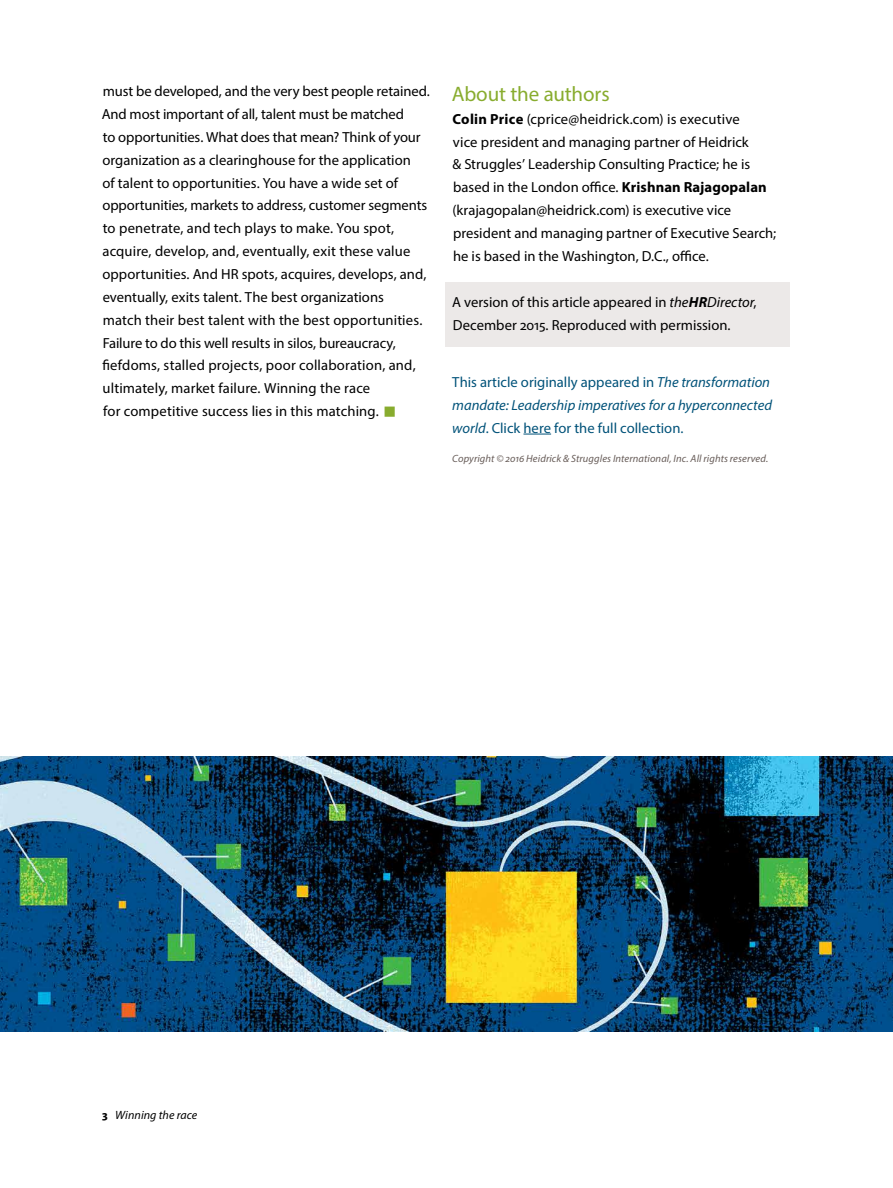
<style>
.page{position:relative;width:893px;height:1188px;background:#fff}
.page>*{position:absolute;margin:0;border:0;box-sizing:border-box;transform-origin:0 0}
.t1{font:21px "Myriad Pro";letter-spacing:-.01em;color:#88ac2e}
.t2{font:14.7px/22.8px "Myriad Pro";color:#000}
.t3{font:italic 14.7px/22.8px "Myriad Pro";color:#005279}
.t4{font:italic 12px "Myriad Pro";letter-spacing:.005em;color:#000}
.t5{font:italic 10.5px "Myriad Pro";letter-spacing:.01em;color:#685d59}
.s1{font-weight:700}
.s2{font-style:italic}
.s3{font-weight:700;font-style:italic}
.s4{font-style:normal}
.s5{font-weight:700;font-style:normal}
</style>
<div class="page">
<img style="left:0;top:756px;width:893px;height:276px">
<div style="left:446px;top:283px;width:344px;height:64px;background:#ece9e8"></div>
<svg style="left:523px;top:434px;width:28px;height:1px"></svg>
<p class="t2" style="left:102px;top:79px;width:330px">must be developed, and the very best people retained.<br>And most important of all, talent must be matched<br>to opportunities. What does that mean? Think of your organization as a clearinghouse for the application<br>of talent to opportunities. You have a wide set of opportunities, markets to address, customer segments to penetrate, and tech plays to make. You spot, acquire, develop, and, eventually, exit these value opportunities. And HR spots, acquires, develops, and, eventually, exits talent. The best organizations<br>match their best talent with the best opportunities.<br>Failure to do this well results in silos, bureaucracy, fiefdoms, stalled projects, poor collaboration, and, ultimately, market failure. Winning the race<br>for competitive success lies in this matching.</p>
<h1 class="t1" style="left:452px;top:81px;width:159px">About the authors</h1>
<p class="t2" style="left:452px;top:107px;width:325px"><span class="s1">Colin Price</span> (cprice@heidrick.com) is executive<br>vice president and managing partner of Heidrick<br>&amp; Struggles’ Leadership Consulting Practice; he is based in the London office. <span class="s1">Krishnan Rajagopalan </span>(krajagopalan@heidrick.com) is executive vice president and managing partner of Executive Search; he is based in the Washington, D.C., office.</p>
<p class="t2" style="left:452px;top:290px;width:306px">A version of this article appeared in <span class="s2">the</span><span class="s3">HR</span><span class="s2">Director</span>,<br>December 2015. Reproduced with permission.</p>
<p class="t3" style="left:452px;top:370px;width:321px"><span class="s4">This article originally appeared in</span> The transformation mandate: Leadership imperatives for a hyperconnected world<span class="s4">. Click here for the full collection.</span></p>
<p class="t5" style="left:452px;top:452px;width:318px">Copyright © 2016 Heidrick &amp; Struggles International, Inc. All rights reserved.</p>
<p class="t4" style="left:102px;top:1108px;width:97px"><span class="s5">3</span> Winning the race</p>
</div>
